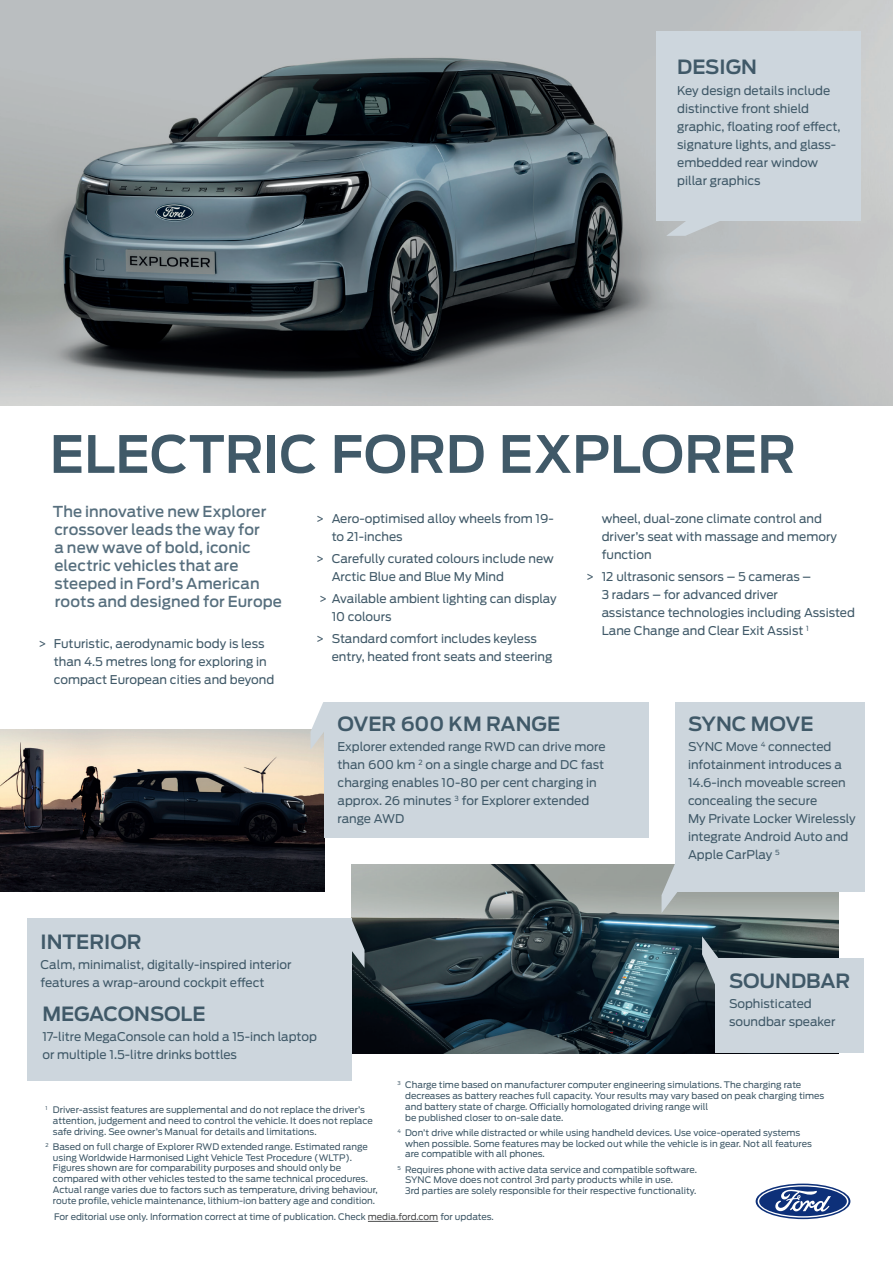
<style>
.page{position:relative;width:893px;height:1263px;background:#fff}
.page>*{position:absolute;margin:0;border:0;box-sizing:border-box;transform-origin:0 0}
.t1{font:600 51px "Ford Antenna";color:#405968}
.t2{font:600 19.5px "Ford Antenna";color:#405968}
.t3{font:500 15px/18px "Ford Antenna";letter-spacing:.005em;color:#576f7e}
.t4{font:12px/18px "Ford Antenna";color:#405968}
.t5{font:9px/10.8px "Ford Antenna";color:#405968}
.s1{color:#4b4c4d}
</style>
<div class="page">
<img style="left:351px;top:864px;width:488px;height:189px">
<img style="left:0;top:0;width:893px;height:405px">
<div style="left:657px;top:32px;width:204px;height:189px;background:#cdd6dd"></div>
<svg style="left:666px;top:221px;width:86px;height:15px"></svg>
<img style="left:0;top:729px;width:324px;height:162px">
<div style="left:324px;top:702px;width:324px;height:135px;background:#cdd6dd"></div>
<svg style="left:311px;top:702px;width:13px;height:48px"></svg>
<div style="left:716px;top:959px;width:148px;height:94px;background:#cdd6dd"></div>
<svg style="left:702px;top:936px;width:27px;height:81px"></svg>
<svg style="left:662px;top:864px;width:26px;height:49px"></svg>
<div style="left:675px;top:702px;width:189px;height:189px;background:#cdd6dd"></div>
<svg style="left:351px;top:918px;width:14px;height:50px"></svg>
<div style="left:27px;top:918px;width:324px;height:162px;background:#cdd6dd"></div>
<svg style="left:756px;top:1183px;width:94px;height:36px"></svg>
<svg style="left:758px;top:1185px;width:90px;height:32px"></svg>
<hr style="left:368px;top:1221px;width:70px;height:1px;background:#4b4c4d">
<h2 class="t2" style="left:677px;top:50px;width:81px">DESIGN</h2>
<h3 class="t4" style="left:677px;top:80px;width:165px">Key design details include distinctive front shield graphic, floating roof effect, signature lights, and glass&shy;embedded rear window pillar graphics</h3>
<h1 class="t1" style="left:50px;top:409px;width:748px">ELECTRIC FORD EXPLORER</h1>
<h3 class="t3" style="left:53px;top:501px;width:231px">The innovative new Explorer crossover leads the way for<br>a new wave of bold, iconic electric vehicles that are steeped in Ford’s American roots and designed for Europe</h3>
<h3 class="t4" style="left:54px;top:633px;width:222px;text-indent:-16px">&gt; Futuristic, aerodynamic body is less than 4.5 metres long for exploring in compact European cities and beyond</h3>
<h3 class="t4" style="left:332px;top:508px;width:224px;text-indent:-16px">&gt; Aero-optimised alloy wheels from 19- to 21-inches</h3>
<h3 class="t4" style="left:332px;top:548px;width:224px;text-indent:-16px">&gt; Carefully curated colours include new<br>Arctic Blue and Blue My Mind</h3>
<h3 class="t4" style="left:332px;top:588px;width:227px;text-indent:-13px">&gt; Available ambient lighting can display<br>10 colours</h3>
<h3 class="t4" style="left:332px;top:629px;width:222px;text-indent:-16px">&gt; Standard comfort includes keyless entry, heated front seats and steering</h3>
<h3 class="t4" style="left:602px;top:508px;width:237px">wheel, dual-zone climate control and driver’s seat with massage and memory function</h3>
<h3 class="t4" style="left:602px;top:566px;width:255px;text-indent:-16px">&gt; 12 ultrasonic sensors – 5 cameras –<br>3 radars – for advanced driver<br>assistance technologies including Assisted Lane Change and Clear Exit Assist <sup>1</sup></h3>
<h2 class="t2" style="left:338px;top:707px;width:224px">OVER 600 KM RANGE</h2>
<h3 class="t4" style="left:337px;top:736px;width:270px">Explorer extended range RWD can drive more than 600 km <sup>2</sup> on a single charge and DC fast charging enables 10-80 per cent charging in approx. 26 minutes <sup>3</sup> for Explorer extended range AWD</h3>
<h2 class="t2" style="left:688px;top:707px;width:127px">SYNC MOVE</h2>
<h3 class="t4" style="left:688px;top:736px;width:169px">SYNC Move <sup>4</sup> connected infotainment introduces a<br>14.6-inch moveable screen concealing the secure<br>My Private Locker Wirelessly integrate Android Auto and<br>Apple CarPlay <sup>5</sup></h3>
<h2 class="t2" style="left:40px;top:925px;width:103px">INTERIOR</h2>
<h3 class="t4" style="left:40px;top:954px;width:253px">Calm, minimalist, digitally-inspired interior features a wrap-around cockpit effect</h3>
<h2 class="t2" style="left:42px;top:996px;width:165px">MEGACONSOLE</h2>
<h3 class="t4" style="left:42px;top:1026px;width:276px">17-litre MegaConsole can hold a 15-inch laptop or multiple 1.5-litre drinks bottles</h3>
<p class="t5" style="left:53px;top:1103px;width:321px;text-indent:-7px"><sup>1</sup> Driver-assist features are supplemental and do not replace the driver’s attention, judgement and need to control the vehicle. It does not replace safe driving. See owner’s Manual for details and limitations.</p>
<p class="t5" style="left:53px;top:1140px;width:326px;text-indent:-7px"><sup>2</sup> Based on full charge of Explorer RWD extended range. Estimated range using Worldwide Harmonised Light Vehicle Test Procedure (WLTP).<br>Figures shown are for comparability purposes and should only be compared with other vehicles tested to the same technical procedures.<br>Actual range varies due to factors such as temperature, driving behaviour, route profile, vehicle maintenance, lithium-ion battery age and condition.</p>
<h2 class="t2" style="left:729px;top:964px;width:123px">SOUNDBAR</h2>
<h3 class="t4" style="left:729px;top:994px;width:108px">Sophisticated soundbar speaker</h3>
<p class="t5" style="left:405px;top:1079px;width:421px;text-indent:-8px"><sup>3</sup> Charge time based on manufacturer computer engineering simulations. The charging rate decreases as battery reaches full capacity. Your results may vary based on peak charging times and battery state of charge. Officially homologated driving range will<br>be published closer to on-sale date.</p>
<p class="t5" style="left:405px;top:1126px;width:408px;text-indent:-7px"><sup>4</sup> Don’t drive while distracted or while using handheld devices. Use voice-operated systems when possible. Some features may be locked out while the vehicle is in gear. Not all features are compatible with all phones.</p>
<p class="t5" style="left:405px;top:1163px;width:293px;text-indent:-8px"><sup>5</sup> Requires phone with active data service and compatible software.<br>SYNC Move does not control 3rd party products while in use.<br>3rd parties are solely responsible for their respective functionality.</p>
<p class="t5" style="left:54px;top:1211px;width:441px">For editorial use only. Information correct at time of publication. Check <span class="s1">media.ford.com</span> for updates.</p>
</div>
